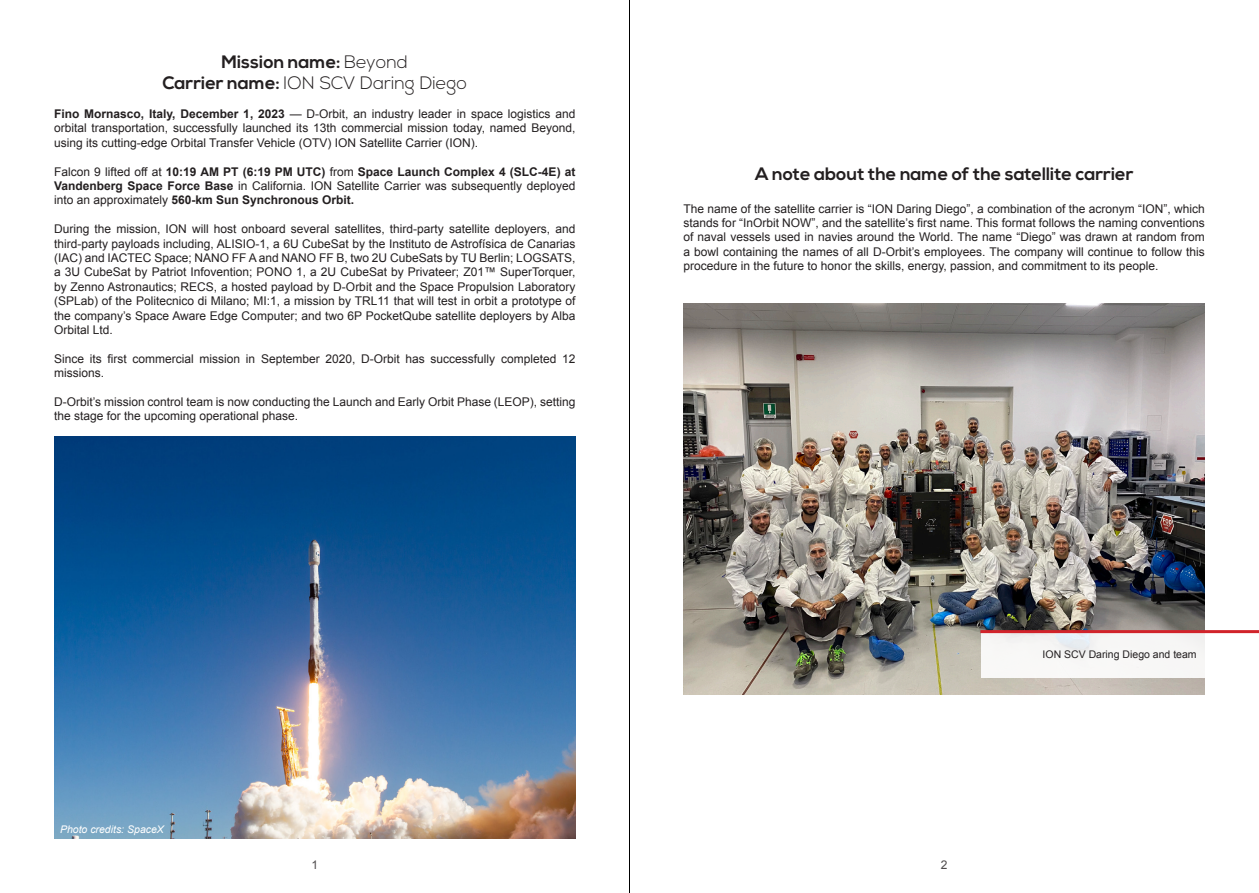
<style>
.page{position:relative;width:1259px;height:893px;background:#fff}
.page>*{position:absolute;margin:0;border:0;box-sizing:border-box;transform-origin:0 0}
.t1{font:700 18px "Nexa";color:#231f20}
.t2{font:300 18px "Nexa";color:#231f20}
.t3{font:12px/14.4px "Arial";color:#231f20;text-align:justify}
.t4{font:700 12px/14.4px "Arial";color:#231f20;text-align:justify}
.t5{font:10.5px "Arial";color:#231f20}
.t6{font:italic 10.5px "Arial";color:#fff}
.s1{font-weight:300}
.s2{font-weight:700}
.s3{font-weight:400}
</style>
<div class="page">
<img style="left:54px;top:437px;width:521px;height:402px">
<hr style="left:629px;top:0;width:1px;height:893px;background:#000">
<img style="left:683px;top:304px;width:522px;height:391px">
<div style="left:981px;top:632px;width:278px;height:46px;background:linear-gradient(to right,#f3f3f3,#fcfcfc)"></div>
<hr style="left:980px;top:630px;width:279px;height:3px;background:#d1232a">
<p class="t1" style="left:221px;top:51px;width:188px">Mission name: <span class="s1">Beyond</span></p>
<p class="t2" style="left:162px;top:73px;width:306px"><span class="s2">Carrier name:</span> ION SCV Daring Diego</p>
<p class="t3" style="left:54px;top:107px;width:523px"><span class="s2">Fino Mornasco, Italy, December 1, 2023</span> — D-Orbit, an industry leader in space logistics and orbital transportation, successfully launched its 13th commercial mission today, named Beyond, using its cutting-edge Orbital Transfer Vehicle (OTV) ION Satellite Carrier (ION).</p>
<p class="t4" style="left:54px;top:164px;width:523px"><span class="s3">Falcon 9 lifted off at</span> 10:19 AM PT (6:19 PM UTC) <span class="s3">from</span> Space Launch Complex 4 (SLC-4E) at Vandenberg Space Force Base <span class="s3">in California. ION Satellite Carrier was subsequently deployed into an approximately</span> 560-km Sun Synchronous Orbit.</p>
<p class="t3" style="left:54px;top:222px;width:523px">During the mission, ION will host onboard several satellites, third-party satellite deployers, and third-party payloads including, ALISIO-1, a 6U CubeSat by the Instituto de Astrofísica de Canarias (IAC) and IACTEC Space; NANO FF A and NANO FF B, two 2U CubeSats by TU Berlin; LOGSATS, a 3U CubeSat by Patriot Infovention; PONO 1, a 2U CubeSat by Privateer; Z01™ SuperTorquer, by Zenno Astronautics; RECS, a hosted payload by D-Orbit and the Space Propulsion Laboratory (SPLab) of the Politecnico di Milano; MI:1, a mission by TRL11 that will test in orbit a prototype of the company’s Space Aware Edge Computer; and two 6P PocketQube satellite deployers by Alba Orbital Ltd.</p>
<p class="t3" style="left:54px;top:351px;width:523px">Since its first commercial mission in September 2020, D-Orbit has successfully completed 12 missions.</p>
<p class="t3" style="left:54px;top:395px;width:523px">D-Orbit’s mission control team is now conducting the Launch and Early Orbit Phase (LEOP), setting the stage for the upcoming operational phase.</p>
<p class="t6" style="left:60px;top:822px;width:105px">Photo credits: SpaceX</p>
<p class="t3" style="left:311px;top:858px;width:8px">1</p>
<p class="t1" style="left:755px;top:163px;width:380px">A note about the name of the satellite carrier</p>
<p class="t3" style="left:683px;top:201px;width:523px">The name of the satellite carrier is “ION Daring Diego”, a combination of the acronym “ION”, which stands for “InOrbit NOW”, and the satellite’s first name. This format follows the naming conventions of naval vessels used in navies around the World. The name “Diego” was drawn at random from a bowl containing the names of all D-Orbit’s employees. The company will continue to follow this procedure in the future to honor the skills, energy, passion, and commitment to its people.</p>
<p class="t3" style="left:941px;top:858px;width:8px">2</p>
<p class="t5" style="left:1042px;top:647px;width:156px">ION SCV Daring Diego and team</p>
</div>
